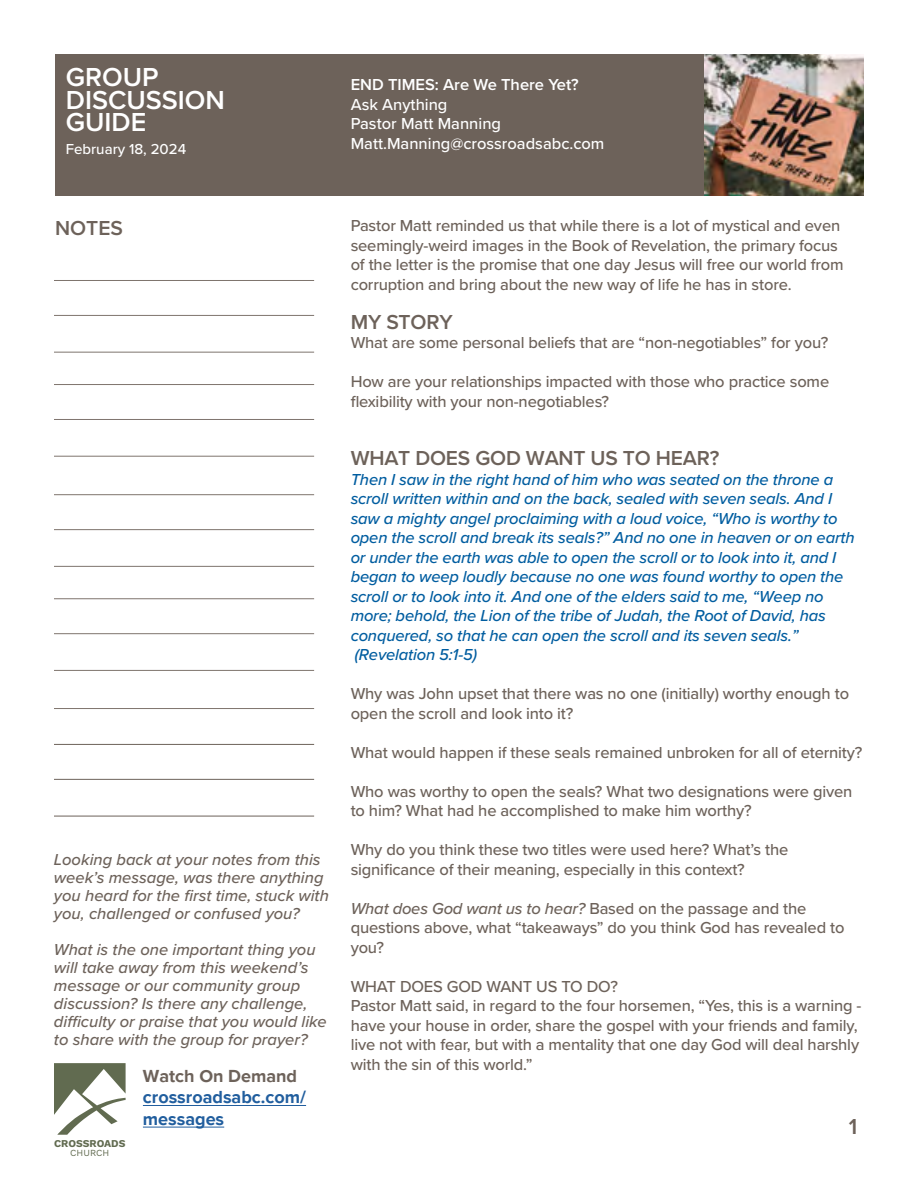
<style>
.page{position:relative;width:918px;height:1188px;background:#fff}
.page>*{position:absolute;margin:0;border:0;box-sizing:border-box;transform-origin:0 0}
.t1{font:600 27px/22.5px "Proxima Nova";color:#fff}
.t2{font:600 22.5px "Proxima Nova";color:#6d625a}
.t3{font:600 21px "Proxima Nova";letter-spacing:-.01em;color:#6d625a}
.t4{font:700 18px/21.6px "Proxima Nova";color:#215e9e}
.t5{font:700 18px "Proxima Nova";color:#6d625a}
.t6{font:500 16.5px/19.5px "Proxima Nova";letter-spacing:-.01em;color:#6d625a}
.t7{font:italic 500 16.5px/19.5px "Proxima Nova";letter-spacing:-.01em;color:#005da0}
.t8{font:italic 500 16.5px/18px "Proxima Nova";color:#6d625a}
.t9{font:500 16.5px/19.5px "Proxima Nova";color:#fff}
.t10{font:600 16.5px "Proxima Nova";color:#fff}
.t11{font:500 15px "Proxima Nova";color:#fff}
.t12{font:700 10.5px "Work Sans";letter-spacing:-.005em;color:#616b50}
.t13{font:9.3px "Work Sans";color:#616b50}
.s1{font-style:italic}
</style>
<div class="page">
<svg style="left:54px;top:1063px;width:72px;height:72px"></svg>
<div style="left:55px;top:54px;width:660px;height:141px;background:#6d625a"></div>
<img style="left:705px;top:54px;width:159px;height:141px">
<hr style="left:143px;top:1105px;width:163px;height:1px;background:#215e9e">
<hr style="left:143px;top:1127px;width:81px;height:1px;background:#215e9e">
<hr style="left:54px;top:280px;width:260px;height:1px;background:#6d625a">
<hr style="left:54px;top:315px;width:260px;height:1px;background:#6d625a">
<hr style="left:54px;top:352px;width:260px;height:1px;background:#6d625a">
<hr style="left:54px;top:384px;width:260px;height:1px;background:#6d625a">
<hr style="left:54px;top:419px;width:260px;height:1px;background:#6d625a">
<hr style="left:54px;top:456px;width:260px;height:1px;background:#6d625a">
<hr style="left:54px;top:494px;width:260px;height:1px;background:#6d625a">
<hr style="left:54px;top:529px;width:260px;height:1px;background:#6d625a">
<hr style="left:54px;top:566px;width:260px;height:1px;background:#6d625a">
<hr style="left:54px;top:598px;width:260px;height:1px;background:#6d625a">
<hr style="left:54px;top:633px;width:260px;height:1px;background:#6d625a">
<hr style="left:54px;top:670px;width:260px;height:1px;background:#6d625a">
<hr style="left:54px;top:708px;width:260px;height:1px;background:#6d625a">
<hr style="left:54px;top:744px;width:260px;height:1px;background:#6d625a">
<hr style="left:54px;top:779px;width:260px;height:1px;background:#6d625a">
<hr style="left:54px;top:816px;width:260px;height:1px;background:#6d625a">
<h1 class="t1" style="left:66px;top:65px;width:161px">GROUP<br>DISCUSSION<br>GUIDE</h1>
<p class="t10" style="left:351px;top:73px;width:230px">END TIMES: Are We There Yet?</p>
<p class="t9" style="left:351px;top:94px;width:152px">Ask Anything<br>Pastor Matt Manning</p>
<p class="t11" style="left:66px;top:138px;width:122px">February 18, 2024</p>
<p class="t9" style="left:351px;top:133px;width:255px">Matt.Manning@crossroadsabc.com</p>
<p class="t3" style="left:55px;top:212px;width:69px">NOTES</p>
<p class="t8" style="left:54px;top:850px;width:276px">Looking back at your notes from this week’s message, was there anything you heard for the first time, stuck with you, challenged or confused you?</p>
<p class="t8" style="left:54px;top:940px;width:274px">What is the one important thing you will take away from this weekend’s message or our community group discussion? Is there any challenge, difficulty or praise that you would like to share with the group for prayer?</p>
<p class="t12" style="left:54px;top:1135px;width:73px">CROSSROADS</p>
<p class="t13" style="left:70px;top:1146px;width:41px">CHURCH</p>
<p class="t5" style="left:143px;top:1065px;width:156px">Watch On Demand</p>
<p class="t4" style="left:143px;top:1087px;width:165px">crossroadsabc.com/ messages</p>
<p class="t6" style="left:351px;top:215px;width:495px">Pastor Matt reminded us that while there is a lot of mystical and even seemingly-weird images in the Book of Revelation, the primary focus of the letter is the promise that one day Jesus will free our world from corruption and bring about the new way of life he has in store.</p>
<p class="t3" style="left:351px;top:306px;width:104px">MY STORY</p>
<p class="t6" style="left:351px;top:332px;width:479px">What are some personal beliefs that are “non-negotiables” for you?</p>
<p class="t6" style="left:351px;top:371px;width:480px">How are your relationships impacted with those who practice some flexibility with your non-negotiables?</p>
<p class="t3" style="left:351px;top:443px;width:370px">WHAT DOES GOD WANT US TO HEAR?</p>
<p class="t7" style="left:351px;top:469px;width:505px">Then I saw in the right hand of him who was seated on the throne a scroll written within and on the back, sealed with seven seals. And I saw a mighty angel proclaiming with a loud voice, “Who is worthy to open the scroll and break its seals?” And no one in heaven or on earth or under the earth was able to open the scroll or to look into it, and I began to weep loudly because no one was found worthy to open the scroll or to look into it. And one of the elders said to me, “Weep no more; behold, the Lion of the tribe of Judah, the Root of David, has conquered, so that he can open the scroll and its seven seals.” (Revelation 5:1-5)</p>
<p class="t6" style="left:351px;top:684px;width:500px">Why was John upset that there was no one (initially) worthy enough to open the scroll and look into it?</p>
<p class="t6" style="left:351px;top:742px;width:513px">What would happen if these seals remained unbroken for all of eternity?</p>
<p class="t6" style="left:351px;top:781px;width:503px">Who was worthy to open the seals? What two designations were given to him? What had he accomplished to make him worthy?</p>
<p class="t6" style="left:351px;top:840px;width:439px">Why do you think these two titles were used here? What’s the significance of their meaning, especially in this context?</p>
<p class="t6" style="left:351px;top:898px;width:495px"><span class="s1">What does God want us to hear?</span> Based on the passage and the questions above, what “takeaways” do you think God has revealed to you?</p>
<p class="t6" style="left:351px;top:976px;width:512px">WHAT DOES GOD WANT US TO DO?<br>Pastor Matt said, in regard to the four horsemen, “Yes, this is a warning - have your house in order, share the gospel with your friends and family, live not with fear, but with a mentality that one day God will deal harshly with the sin of this world.”</p>
<h2 class="t2" style="left:849px;top:1109px;width:10px">1</h2>
</div>
